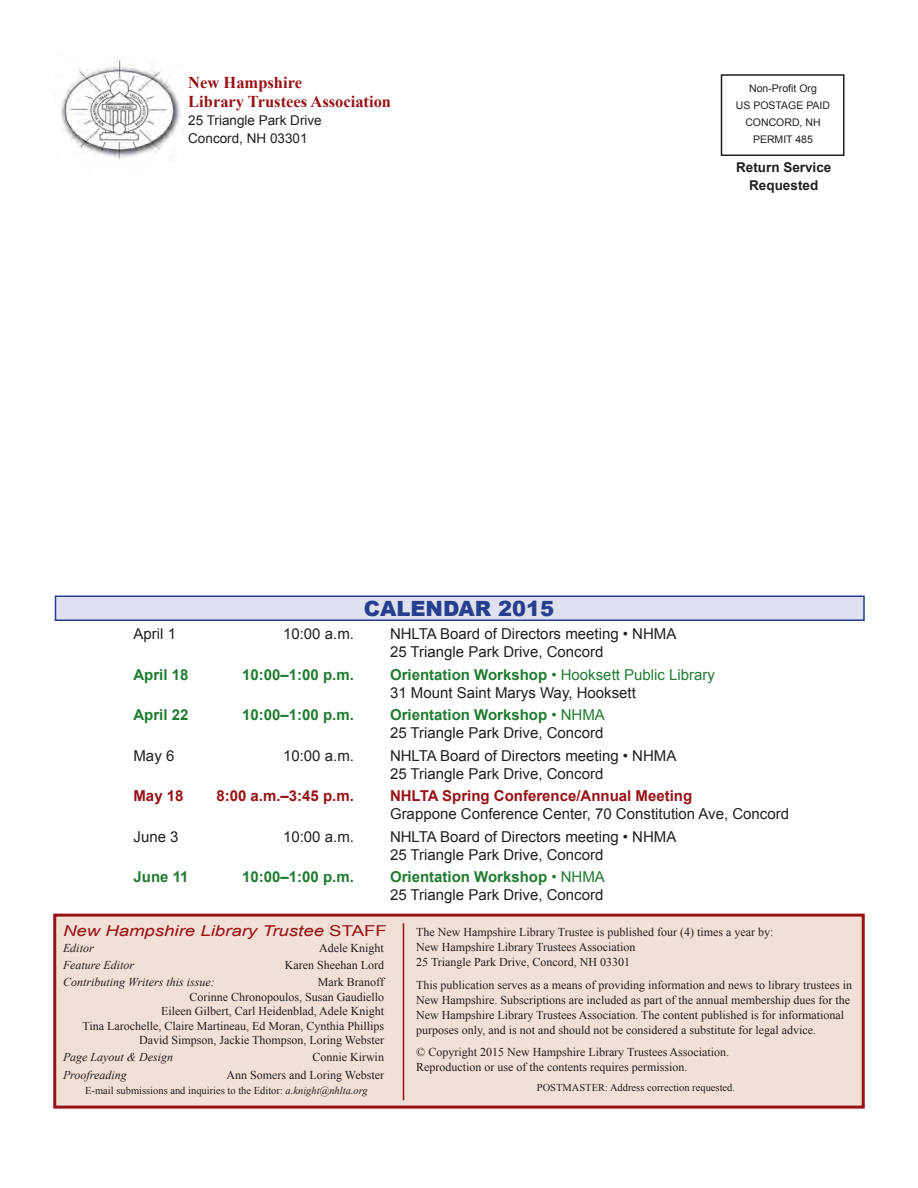
<style>
.page{position:relative;width:918px;height:1188px;background:#fff}
.page>*{position:absolute;margin:0;border:0;box-sizing:border-box;transform-origin:0 0}
.t1{font:900 21px "Arial";color:#253f8e}
.t2{font:700 16.5px/19.8px "Times New Roman";color:#971216}
.t3{font:15px/18px "Arial";color:#231f20}
.t4{font:700 15px "Arial";color:#217b31}
.t5{font:700 15px "Arial";color:#971216}
.t6{font:italic 15px "Arial";color:#971216;scale:1.24 1}
.t7{font:13.5px/18px "Arial";color:#231f20}
.t8{font:700 13.5px/18px "Arial";color:#231f20;text-align:center}
.t9{font:12px/15px "Times New Roman";color:#231f20}
.t10{font:italic 12px "Times New Roman";color:#231f20}
.t11{font:10.5px "Times New Roman";color:#231f20}
.t12{font:10.5px/17.1px "Arial";color:#231f20;text-align:center}
.s1{font-weight:700;color:#217b31}
.s2{color:#217b31}
.s3{font-style:normal}
.s4{font-style:italic}
</style>
<div class="page">
<div style="left:721px;top:74px;width:123px;height:82px;border:2px solid #231f20"></div>
<img style="left:61px;top:60px;width:120px;height:100px">
<div style="left:53px;top:914px;width:812px;height:195px;background:#f2dfd6;border:3px solid #971216"></div>
<hr style="left:403px;top:923px;width:1px;height:177px;background:#971216">
<div style="left:55px;top:596px;width:810px;height:25px;background:#e0e1ee;border:2px solid #253f8e"></div>
<h2 class="t2" style="left:188px;top:72px;width:204px">New Hampshire<br>Library Trustees Association</h2>
<p class="t7" style="left:188px;top:112px;width:135px">25 Triangle Park Drive<br>Concord, NH 03301</p>
<h1 class="t1" style="left:364px;top:593px;width:192px">CALENDAR 2015</h1>
<p class="t12" style="left:736px;top:80px;width:94px">Non-Profit Org<br>U S POSTAGE PAID<br>CONCORD, NH<br>PERMIT 485</p>
<p class="t8" style="left:736px;top:158px;width:97px">Return Service<br>Requested</p>
<p class="t3" style="left:134px;top:625px;width:44px">April 1</p>
<p class="t3" style="left:283px;top:625px;width:72px">10:00 a.m.</p>
<p class="t3" style="left:390px;top:625px;width:288px">NHLTA Board of Directors meeting • NHMA<br>25 Triangle Park Drive, Concord</p>
<p class="t4" style="left:134px;top:665px;width:57px">April 18</p>
<p class="t4" style="left:242px;top:665px;width:113px">10:00–1:00 p.m.</p>
<p class="t3" style="left:390px;top:666px;width:327px"><span class="s1">Orientation Workshop</span> <span class="s2">• Hooksett Public Library<br></span>31 Mount Saint Marys Way, Hooksett</p>
<p class="t4" style="left:134px;top:705px;width:57px">April 22</p>
<p class="t4" style="left:242px;top:705px;width:113px">10:00–1:00 p.m.</p>
<p class="t3" style="left:390px;top:706px;width:216px"><span class="s1">Orientation Workshop</span> <span class="s2">• NHMA<br></span>25 Triangle Park Drive, Concord</p>
<p class="t3" style="left:134px;top:747px;width:42px">May 6</p>
<p class="t3" style="left:283px;top:747px;width:72px">10:00 a.m.</p>
<p class="t3" style="left:390px;top:747px;width:288px">NHLTA Board of Directors meeting • NHMA<br>25 Triangle Park Drive, Concord</p>
<p class="t5" style="left:134px;top:786px;width:52px">May 18</p>
<p class="t5" style="left:216px;top:786px;width:139px">8:00 a.m.–3:45 p.m.</p>
<p class="t5" style="left:390px;top:786px;width:304px">NHLTA Spring Conference/Annual Meeting</p>
<p class="t3" style="left:390px;top:805px;width:401px">Grappone Conference Center, 70 Constitution Ave, Concord</p>
<p class="t3" style="left:134px;top:828px;width:47px">June 3</p>
<p class="t3" style="left:283px;top:828px;width:72px">10:00 a.m.</p>
<p class="t3" style="left:390px;top:828px;width:288px">NHLTA Board of Directors meeting • NHMA<br>25 Triangle Park Drive, Concord</p>
<p class="t4" style="left:134px;top:867px;width:57px">June 11</p>
<p class="t4" style="left:242px;top:867px;width:113px">10:00–1:00 p.m.</p>
<p class="t3" style="left:390px;top:868px;width:216px"><span class="s1">Orientation Workshop</span> <span class="s2">• NHMA<br></span>25 Triangle Park Drive, Concord</p>
<p class="t6" style="left:63px;top:921px;width:263px">New Hampshire Library Trustee <span class="s3">STAFF</span></p>
<p class="t10" style="left:63px;top:939px;width:32px">Editor</p>
<p class="t9" style="left:319px;top:940px;width:66px">Adele Knight</p>
<p class="t10" style="left:63px;top:957px;width:73px">Feature Editor</p>
<p class="t9" style="left:285px;top:957px;width:101px">Karen Sheehan Lord</p>
<p class="t10" style="left:63px;top:974px;width:153px">Contributing Writers this issue:</p>
<p class="t9" style="left:83px;top:975px;width:303px;line-height:14.4px;text-align:right">Mark Branoff<br>Corinne Chronopoulos, Susan Gaudiello<br>Eileen Gilbert, Carl Heidenblad, Adele Knight<br>Tina Larochelle, Claire Martineau, Ed Moran, Cynthia Phillips David Simpson, Jackie Thompson, Loring Webster</p>
<p class="t10" style="left:63px;top:1049px;width:112px">Page Layout &amp; Design</p>
<p class="t9" style="left:312px;top:1050px;width:73px">Connie Kirwin</p>
<p class="t10" style="left:63px;top:1066px;width:65px">Proofreading</p>
<p class="t9" style="left:227px;top:1067px;width:159px">Ann Somers and Loring Webster</p>
<p class="t11" style="left:85px;top:1084px;width:284px">E-mail submissions and inquiries to the Editor: <span class="s4">a.knight@nhlta.org</span></p>
<p class="t9" style="left:416px;top:924px;width:359px">The New Hampshire Library Trustee is published four (4) times a year by:<br>New Hampshire Library Trustees Association<br>25 Triangle Park Drive, Concord, NH 03301</p>
<p class="t9" style="left:416px;top:977px;width:437px">This publication serves as a means of providing information and news to library trustees in New Hampshire. Subscriptions are included as part of the annual membership dues for the New Hampshire Library Trustees Association. The content published is for informational purposes only, and is not and should not be considered a substitute for legal advice.</p>
<p class="t9" style="left:416px;top:1044px;width:315px">© Copyright 2015 New Hampshire Library Trustees Association.<br>Reproduction or use of the contents requires permission.</p>
<p class="t11" style="left:537px;top:1081px;width:200px">POSTMASTER: Address correction requested.</p>
</div>
